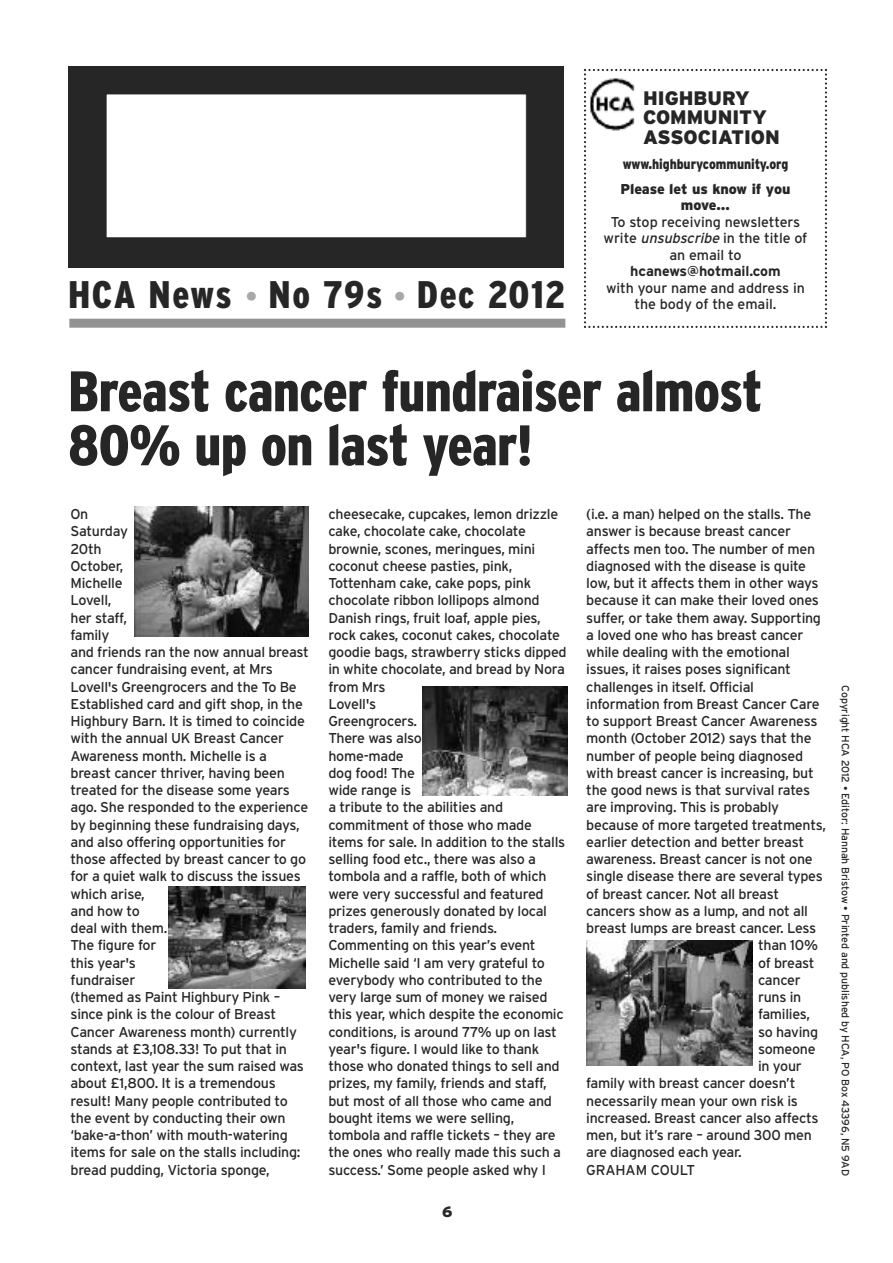
<style>
.page{position:relative;width:893px;height:1263px;background:#fff}
.page>*{position:absolute;margin:0;border:0;box-sizing:border-box;transform-origin:0 0}
.t1{font:900 condensed 57px/54px "Interstate";letter-spacing:-.01em;color:#272627}
.t2{font:900 condensed 38.4px "Interstate";letter-spacing:.04em;color:#272627}
.t3{font:900 19.5px/19.5px "Interstate";color:#272627}
.t4{font:900 15px "Interstate";color:#272627}
.t5{font:14.25px/17.2px "Interstate";letter-spacing:-.02em;color:#272627}
.t6{font:900 14.25px/25px "Interstate";letter-spacing:-.005em;color:#272627;scale:.85 1}
.t7{font:700 14.25px "Interstate";letter-spacing:-.005em;color:#272627}
.t8{font:900 14.25px "Interstate";letter-spacing:-.005em;color:#272627}
.t9{font:10.5px "Interstate";letter-spacing:-.005em;color:#272627}
.s1{font-size:24px;color:#a9a8a9}
.s2{font-style:italic}
</style>
<div class="page">
<div style="left:68px;top:66px;width:495px;height:202px;background:#272627"></div>
<div style="left:106px;top:94px;width:420px;height:144px;background:#fff"></div>
<div style="left:106px;top:94px;width:421px;height:144px;border:1px solid #272627"></div>
<div style="left:69px;top:319px;width:496px;height:9px;background:#939393"></div>
<svg style="left:584px;top:69px;width:243px;height:259px"></svg>
<img style="left:590px;top:78px;width:47px;height:54px">
<img style="left:422px;top:686px;width:145px;height:109px">
<img style="left:135px;top:506px;width:173px;height:130px">
<img style="left:586px;top:940px;width:166px;height:125px">
<img style="left:169px;top:886px;width:136px;height:103px">
<h2 class="t2" style="left:68px;top:272px;width:499px">HCA News <span class="s1">•</span> No 79s <span class="s1">•</span> Dec 2012</h2>
<h3 class="t3" style="left:643px;top:88px;width:138px">HIGHBURY<br>COMMUNITY<br>ASSOCIATION</h3>
<p class="t6" style="left:620px;top:151px;width:201px">www.highburycommunity.org<br>Please let us know if you</p>
<p class="t8" style="left:681px;top:197px;width:51px">move…</p>
<p class="t5" style="left:604px;top:214px;width:205px;line-height:16.5px;text-align:center">To stop receiving newsletters write <span class="s2">unsubscribe</span>in the title of an email to</p>
<p class="t7" style="left:630px;top:263px;width:152px">hcanews@hotmail.com</p>
<p class="t5" style="left:606px;top:280px;width:200px;line-height:16.5px;text-align:center">with your name and address in the body of the email.</p>
<h1 class="t1" style="left:68px;top:365px;width:696px">Breast cancer fundraiser almost<br>80% up on last year!</h1>
<p class="t5" style="left:71px;top:505px;width:240px">On<br>Saturday<br>20th<br>October,<br>Michelle<br>Lovell,<br>her staff,<br>family<br>and friends ran the now annual breast cancer fundraising event, at Mrs<br>Lovell's Greengrocers and the To Be<br>Established card and gift shop, in the<br>Highbury Barn. It is timed to coincide with the annual UK Breast Cancer<br>Awareness month. Michelle is a breast cancer thriver, having been treated for the disease some years ago. She responded to the experience by beginning these fundraising days, and also offering opportunities for those affected by breast cancer to go for a quiet walk to discuss the issues which arise,<br>and how to<br>deal with them.<br>The figure for<br>this year's<br>fundraiser<br>(themed as Paint Highbury Pink – since pink is the colour of Breast<br>Cancer Awareness month) currently stands at £3,108.33! To put that in context, last year the sum raised was about £1,800. It is a tremendous result! Many people contributed to the event by conducting their own ‘bake-a-thon’ with mouth-watering items for sale on the stalls including: bread pudding, Victoria sponge,</p>
<p class="t5" style="left:328px;top:505px;width:240px">cheesecake, cupcakes, lemon drizzle cake, chocolate cake, chocolate brownie, scones, meringues, mini coconut cheese pasties, pink,<br>Tottenham cake, cake pops, pink chocolate ribbon lollipops almond<br>Danish rings, fruit loaf, apple pies, rock cakes, coconut cakes, chocolate goodie bags, strawberry sticks dipped in white chocolate, and bread by Nora from Mrs<br>Lovell's<br>Greengrocers.<br>There was also<br>home-made<br>dog food! The<br>wide range is<br>a tribute to the abilities and commitment of those who made items for sale. In addition to the stalls selling food etc., there was also a tombola and a raffle, both of which were very successful and featured prizes generously donated by local traders, family and friends.<br>Commenting on this year’s event<br>Michelle said ‘I am very grateful to everybody who contributed to the very large sum of money we raised this year, which despite the economic conditions, is around 77% up on last year's figure. I would like to thank those who donated things to sell and prizes, my family, friends and staff, but most of all those who came and bought items we were selling, tombola and raffle tickets – they are the ones who really made this such a success.’ Some people asked why I</p>
<p class="t5" style="left:586px;top:505px;width:227px">(i.e. a man) helped on the stalls. The</p>
<p class="t5" style="left:586px;top:523px;width:206px">answer is because breast cancer</p>
<p class="t5" style="left:586px;top:540px;width:230px">affects men too. The number of men</p>
<p class="t5" style="left:586px;top:557px;width:221px">diagnosed with the disease is quite</p>
<p class="t5" style="left:586px;top:574px;width:234px">low, but it affects them in other ways</p>
<p class="t5" style="left:586px;top:592px;width:234px">because it can make their loved ones</p>
<p class="t5" style="left:586px;top:609px;width:236px">suffer, or take them away. Supporting</p>
<p class="t5" style="left:586px;top:626px;width:219px">a loved one who has breast cancer</p>
<p class="t5" style="left:586px;top:643px;width:205px">while dealing with the emotional</p>
<p class="t5" style="left:586px;top:661px;width:206px">issues, it raises poses significant</p>
<p class="t5" style="left:586px;top:678px;width:169px">challenges in itself. Official</p>
<p class="t5" style="left:586px;top:695px;width:235px">information from Breast Cancer Care</p>
<p class="t5" style="left:586px;top:712px;width:233px">to support Breast Cancer Awareness</p>
<p class="t5" style="left:586px;top:730px;width:227px">month (October 2012) says that the</p>
<p class="t5" style="left:586px;top:747px;width:218px">number of people being diagnosed</p>
<p class="t5" style="left:586px;top:764px;width:229px">with breast cancer is increasing, but</p>
<p class="t5" style="left:586px;top:781px;width:225px">the good news is that survival rates</p>
<p class="t5" style="left:586px;top:799px;width:194px">are improving. This is probably</p>
<p class="t5" style="left:586px;top:816px;width:241px">because of more targeted treatments,</p>
<p class="t5" style="left:586px;top:833px;width:219px">earlier detection and better breast</p>
<p class="t5" style="left:586px;top:850px;width:228px">awareness. Breast cancer is not one</p>
<p class="t5" style="left:586px;top:868px;width:238px">single disease there are several types</p>
<p class="t5" style="left:586px;top:885px;width:194px">of breast cancer. Not all breast</p>
<p class="t5" style="left:586px;top:902px;width:223px">cancers show as a lump, and not all</p>
<p class="t5" style="left:586px;top:919px;width:231px">breast lumps are breast cancer. Less</p>
<p class="t5" style="left:758px;top:937px;width:61px">than 10%</p>
<p class="t5" style="left:758px;top:954px;width:58px">of breast</p>
<p class="t5" style="left:758px;top:971px;width:44px">cancer</p>
<p class="t5" style="left:758px;top:988px;width:45px">runs in</p>
<p class="t5" style="left:758px;top:1006px;width:54px">families,</p>
<p class="t5" style="left:758px;top:1023px;width:62px">so having</p>
<p class="t5" style="left:758px;top:1040px;width:59px">someone</p>
<p class="t5" style="left:758px;top:1057px;width:45px">in your</p>
<p class="t5" style="left:586px;top:1075px;width:211px">family with breast cancer doesn’t</p>
<p class="t5" style="left:586px;top:1092px;width:213px">necessarily mean your own risk is</p>
<p class="t5" style="left:586px;top:1109px;width:234px">increased. Breast cancer also affects</p>
<p class="t5" style="left:586px;top:1126px;width:227px">men, but it’s rare – around 300 men</p>
<p class="t5" style="left:586px;top:1144px;width:157px">are diagnosed each year.</p>
<p class="t5" style="left:586px;top:1161px;width:110px">GRAHAM COULT</p>
<p class="t4" style="left:442px;top:1203px;width:12px">6</p>
<p class="t9" style="left:852px;top:685px;width:492px;rotate:90deg">Copyright HCA 2012 • Editor: Hannah Bristow • Printed and published by HCA, PO Box 43396, N5 9AD</p>
</div>
